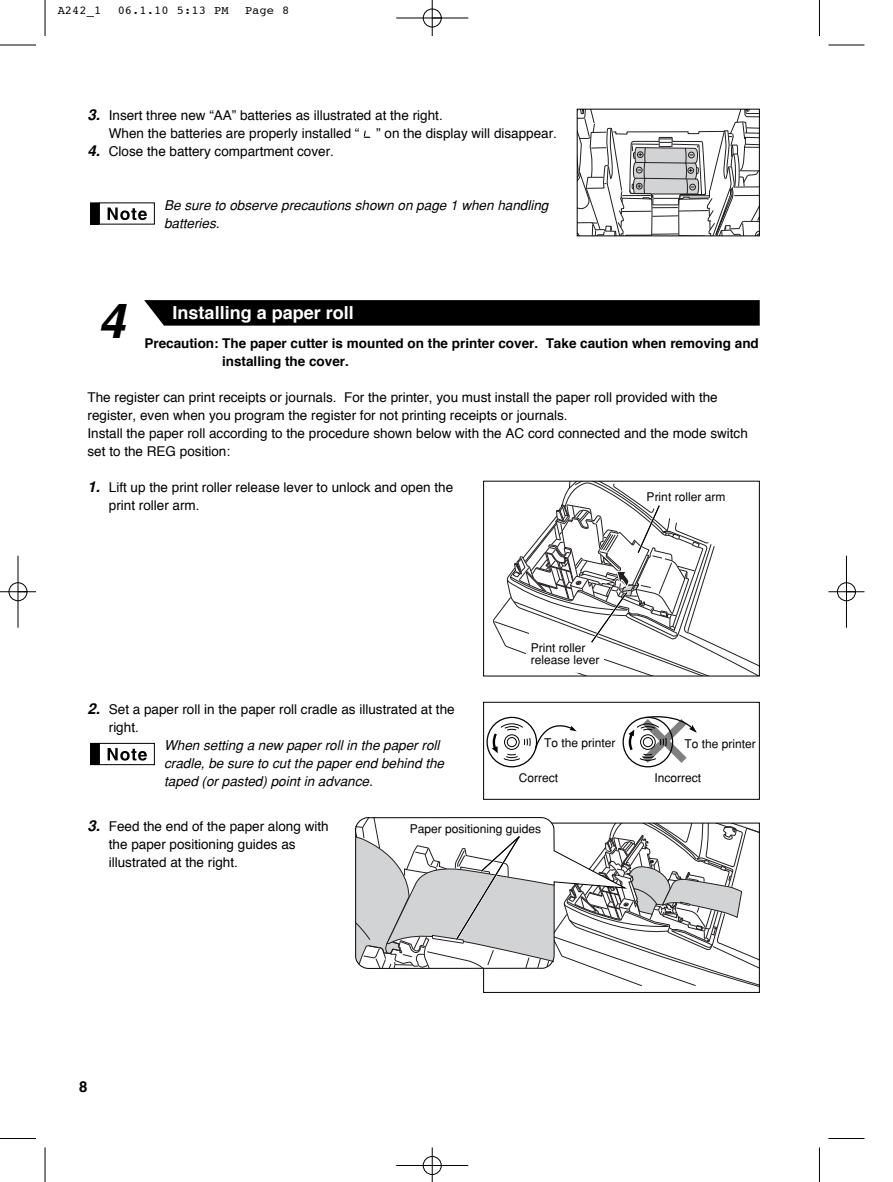
<style>
.page{position:relative;width:893px;height:1182px;background:#fff}
.page>*{position:absolute;margin:0;border:0;box-sizing:border-box;transform-origin:0 0}
.t1{font:italic 700 48px "Helvetica";color:#000}
.t2{font:700 18px "Helvetica";color:#fff}
.t3{font:700 15px "Helvetica";color:#000}
.t4{font:13.5px/18px "Helvetica";color:#000}
.t5{font:italic 13.5px/18px "Helvetica";color:#000}
.t6{font:700 13.5px/18px "Helvetica";color:#000}
.t7{font:12px/12px "Helvetica";color:#000}
.t8{font:12px "Courier";letter-spacing:.005em;color:#000}
.s1{font-weight:700;font-style:italic;font-size:15px}
</style>
<div class="page">
<div style="left:91px;top:203px;width:8px;height:21px;background:#000"></div>
<div style="left:90px;top:202px;width:9px;height:23px;border:1px solid #000"></div>
<svg style="left:108px;top:208px;width:39px;height:12px"></svg>
<svg style="left:364px;top:131px;width:6px;height:7px"></svg>
<svg style="left:578px;top:111px;width:179px;height:123px"></svg>
<svg style="left:90px;top:742px;width:65px;height:24px"></svg>
<div style="left:99px;top:743px;width:56px;height:22px;border:1px solid #000"></div>
<div style="left:91px;top:743px;width:8px;height:22px;background:#000"></div>
<div style="left:90px;top:743px;width:9px;height:22px;border:1px solid #000"></div>
<svg style="left:108px;top:748px;width:39px;height:13px"></svg>
<svg style="left:144px;top:300px;width:615px;height:26px;background:#090909"></svg>
<div style="left:622px;top:717px;width:51px;height:50px;border:1px solid #000;border-radius:50%"></div>
<svg style="left:627px;top:716px;width:70px;height:47px"></svg>
<div style="left:486px;top:717px;width:51px;height:50px;border:1px solid #000;border-radius:50%"></div>
<svg style="left:491px;top:716px;width:85px;height:45px"></svg>
<div style="left:483px;top:702px;width:276px;height:98px;border:1px solid #000"></div>
<svg style="left:493px;top:483px;width:264px;height:191px"></svg>
<svg style="left:355px;top:817px;width:404px;height:172px"></svg>
<hr style="left:45px;top:0;width:1px;height:36px;background:#000">
<hr style="left:1px;top:45px;width:35px;height:1px;background:#000">
<hr style="left:819px;top:0;width:1px;height:36px;background:#000">
<hr style="left:828px;top:45px;width:36px;height:1px;background:#000">
<hr style="left:45px;top:1148px;width:1px;height:33px;background:#000">
<hr style="left:1px;top:1138px;width:35px;height:1px;background:#000">
<hr style="left:819px;top:1148px;width:1px;height:33px;background:#000">
<hr style="left:828px;top:1138px;width:36px;height:1px;background:#000">
<div style="left:9px;top:582px;width:18px;height:19px;border:1px solid #fff;border-radius:50%"></div>
<div style="left:837px;top:582px;width:18px;height:19px;border:1px solid #fff;border-radius:50%"></div>
<hr style="left:396px;top:18px;width:72px;height:1px;background:#000">
<hr style="left:396px;top:1165px;width:72px;height:1px;background:#000">
<hr style="left:18px;top:556px;width:1px;height:72px;background:#000">
<hr style="left:846px;top:556px;width:1px;height:72px;background:#000">
<hr style="left:432px;top:0;width:1px;height:36px;background:#000">
<hr style="left:432px;top:1148px;width:1px;height:33px;background:#000">
<hr style="left:1px;top:591px;width:35px;height:1px;background:#000">
<hr style="left:828px;top:591px;width:36px;height:1px;background:#000">
<div style="left:423px;top:9px;width:18px;height:18px;border:1px solid #000;border-radius:50%"></div>
<div style="left:423px;top:1156px;width:18px;height:19px;border:1px solid #000;border-radius:50%"></div>
<div style="left:9px;top:583px;width:18px;height:18px;border:1px solid #000;border-radius:50%"></div>
<div style="left:837px;top:583px;width:18px;height:18px;border:1px solid #000;border-radius:50%"></div>
<p class="t8" style="left:58px;top:4px;width:45px">A242_1</p>
<p class="t8" style="left:118px;top:4px;width:112px">06.1.10 5:13 PM</p>
<p class="t8" style="left:245px;top:4px;width:46px">Page 8</p>
<p class="t4" style="left:109px;top:107px;width:449px;text-indent:-21px"><span class="s1">3.</span> Insert three new “AA” batteries as illustrated at the right.<br>When the batteries are properly installed “ ” on the display will disappear.</p>
<p class="t4" style="left:88px;top:143px;width:248px"><span class="s1">4.</span> Close the battery compartment cover.</p>
<p class="t5" style="left:164px;top:197px;width:386px">Be sure to observe precautions shown on page 1 when handling batteries.</p>
<h1 class="t1" style="left:98px;top:303px;width:28px">4</h1>
<h2 class="t2" style="left:173px;top:305px;width:183px">Installing a paper roll</h2>
<p class="t6" style="left:222px;top:336px;width:538px;text-indent:-78px">Precaution: The paper cutter is mounted on the printer cover. Take caution when removing and installing the cover.</p>
<p class="t4" style="left:88px;top:390px;width:661px">The register can print receipts or journals. For the printer, you must install the paper roll provided with the register, even when you program the register for not printing receipts or journals.<br>Install the paper roll according to the procedure shown below with the AC cord connected and the mode switch set to the REG position:</p>
<p class="t4" style="left:109px;top:480px;width:346px;text-indent:-21px"><span class="s1">1.</span> Lift up the print roller release lever to unlock and open the print roller arm.</p>
<p class="t7" style="left:646px;top:492px;width:80px">Print roller arm</p>
<p class="t7" style="left:530px;top:643px;width:70px">Print roller release lever</p>
<p class="t4" style="left:109px;top:702px;width:347px;text-indent:-21px"><span class="s1">2.</span> Set a paper roll in the paper roll cradle as illustrated at the right.</p>
<p class="t5" style="left:164px;top:738px;width:281px">When setting a new paper roll in the paper roll cradle, be sure to cut the paper end behind the taped (or pasted) point in advance.</p>
<p class="t4" style="left:109px;top:819px;width:221px;text-indent:-21px"><span class="s1">3.</span> Feed the end of the paper along with the paper positioning guides as illustrated at the right.</p>
<p class="t7" style="left:544px;top:738px;width:73px">To the printer</p>
<p class="t7" style="left:519px;top:773px;width:41px">Correct</p>
<p class="t7" style="left:410px;top:824px;width:133px">Paper positioning guides</p>
<p class="t7" style="left:684px;top:739px;width:73px">To the printer</p>
<p class="t7" style="left:654px;top:773px;width:48px">Incorrect</p>
<p class="t3" style="left:79px;top:1080px;width:10px">8</p>
</div>
